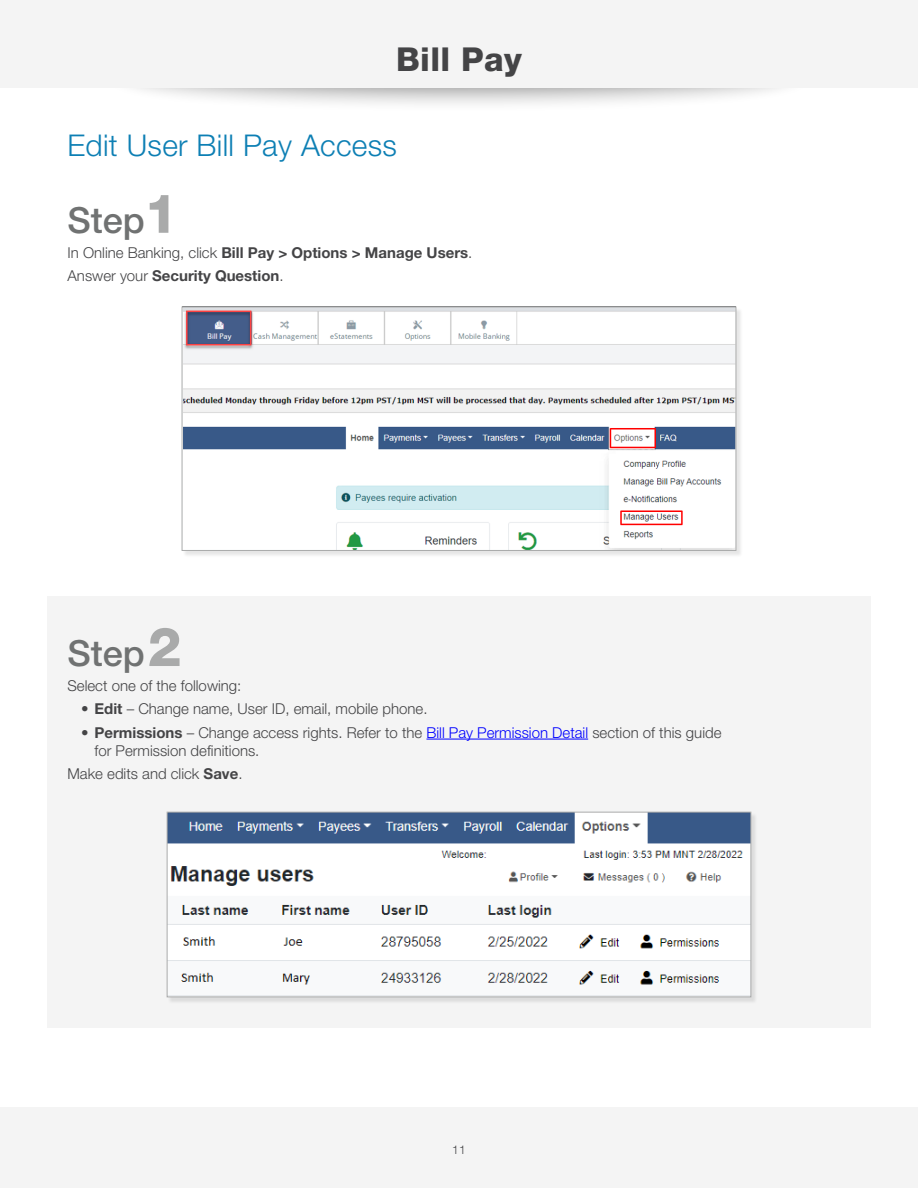
<style>
.page{position:relative;width:918px;height:1188px;background:#fff}
.page>*{position:absolute;margin:0;border:0;box-sizing:border-box;transform-origin:0 0}
.t1{font:500 36px "Helvetica Neue LT Std";color:#707272}
.t2{font:800 33px "Helvetica Neue LT Std";letter-spacing:.01em;color:#444446}
.t3{font:300 30px "Helvetica Neue LT Std";letter-spacing:.01em;color:#0d7fb4}
.t4{font:300 15px/18px "Helvetica Neue LT Std";color:#444446}
.t5{font:700 15px/23.4px "Helvetica Neue LT Std";color:#444446}
.t6{font:300 12px "Helvetica Neue LT Std";color:#444446}
.s1{font-weight:800;font-size:54px;color:#a9aaaa}
.s2{font-weight:300}
.s3{font-weight:700}
.s4{color:#00f}
</style>
<div class="page">
<div style="left:0;top:1107px;width:918px;height:81px;background:#f4f4f4"></div>
<div style="left:98px;top:6px;width:722px;height:107px;background:#000;opacity:.4"></div>
<div style="left:0;top:0;width:918px;height:88px;background:#f4f4f4"></div>
<div style="left:47px;top:596px;width:824px;height:432px;background:#f4f4f4"></div>
<hr style="left:426px;top:739px;width:162px;height:1px;background:#00f">
<div style="left:168px;top:813px;width:590px;height:191px;background:#000;opacity:.1"></div>
<img style="left:169px;top:814px;width:580px;height:181px">
<div style="left:167px;top:812px;width:584px;height:185px;border:1px solid #a9aaaa"></div>
<div style="left:183px;top:308px;width:560px;height:250px;background:#000;opacity:.1"></div>
<img style="left:184px;top:309px;width:550px;height:240px">
<div style="left:182px;top:307px;width:554px;height:244px;border:1px solid #a9aaaa"></div>
<h2 class="t2" style="left:396px;top:39px;width:127px">Bill Pay</h2>
<h3 class="t3" style="left:68px;top:127px;width:331px">Edit User Bill Pay Access</h3>
<h1 class="t1" style="left:68px;top:199px;width:112px">Step <span class="s1">1</span></h1>
<p class="t5" style="left:68px;top:240px;width:404px"><span class="s2">In Online Banking, click</span> Bill Pay &gt; Options &gt; Manage Users<span class="s2">.<br>Answer your</span> Security Question<span class="s2">.</span></p>
<h1 class="t1" style="left:68px;top:632px;width:116px">Step <span class="s1">2</span></h1>
<p class="t4" style="left:68px;top:676px;width:175px">Select one of the following:</p>
<p class="t4" style="left:81px;top:700px;width:345px">• <span class="s3">Edit</span> – Change name, User ID, email, mobile phone.</p>
<p class="t4" style="left:94px;top:723px;width:629px;text-indent:-14px">• <span class="s3">Permissions</span> – Change access rights. Refer to the <span class="s4">Bill Pay Permission Detail</span> section of this guide for Permission definitions.</p>
<p class="t4" style="left:68px;top:764px;width:174px">Make edits and click <span class="s3">Save</span>.</p>
<p class="t6" style="left:452px;top:1142px;width:15px">11</p>
</div>
